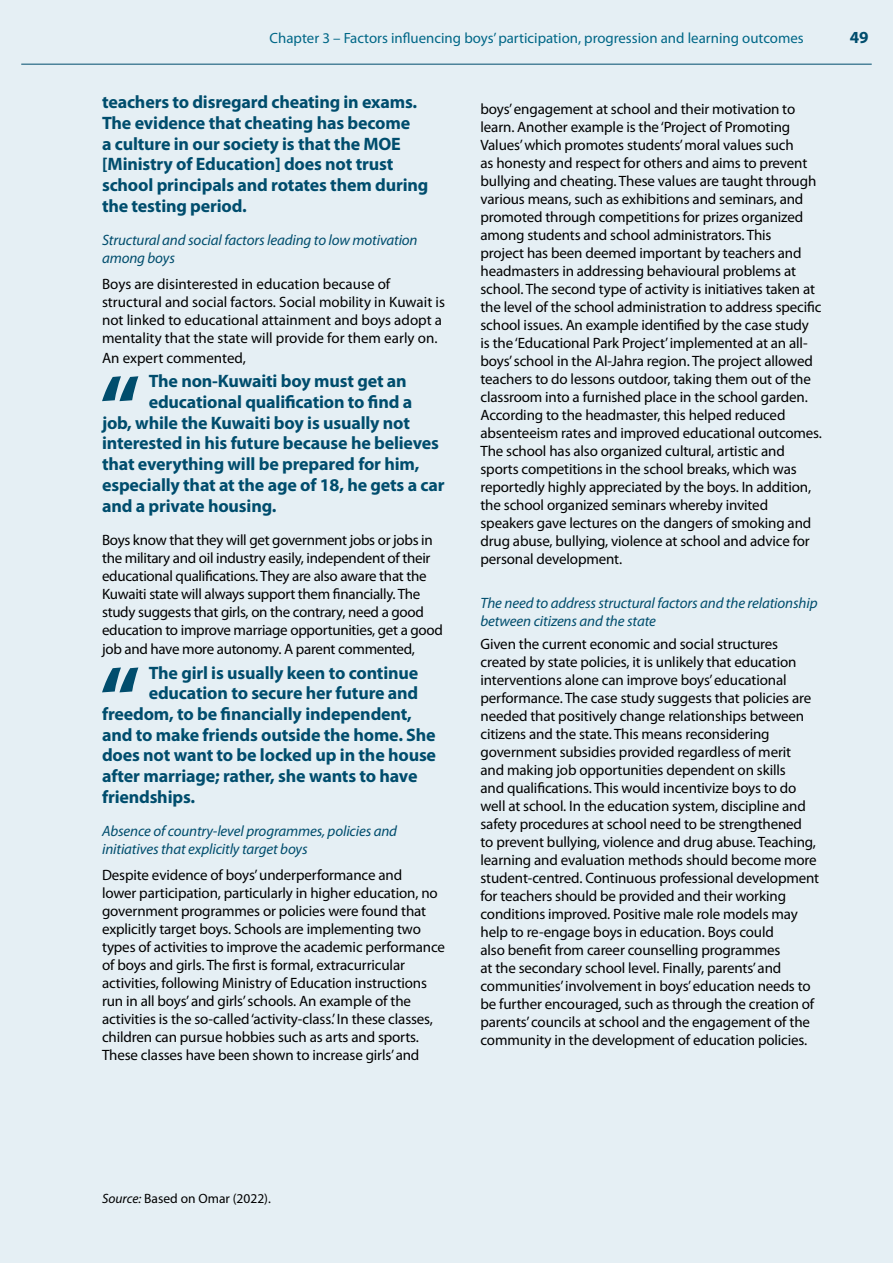
<style>
.page{position:relative;width:893px;height:1263px;background:#e5eff4}
.page>*{position:absolute;margin:0;border:0;box-sizing:border-box;transform-origin:0 0}
.t1{font:700 89.25px "Myriad Pro";color:#004d6d}
.t2{font:700 18px/20.7px "Myriad Pro";letter-spacing:-.01em;color:#004d6d}
.t3{font:700 16.95px "Myriad Pro";color:#004d6d}
.t4{font:15px/18px "Myriad Pro";letter-spacing:-.01em;color:#000}
.t5{font:italic 15px/18px "Myriad Pro";letter-spacing:-.01em;color:#004d6d}
.t6{font:14.85px "Myriad Pro";color:#006787}
.t7{font:13.5px "Myriad Pro";color:#000}
.s1{font-style:italic}
</style>
<div class="page">
<hr style="left:21px;top:64px;width:851px;height:1px;background:#004d6d">
<p class="t6" style="left:270px;top:28px;width:536px">Chapter 3 – Factors influencing boys’ participation, progression and learning outcomes</p>
<p class="t3" style="left:850px;top:26px;width:20px">49</p>
<p class="t2" style="left:102px;top:91px;width:328px">teachers to disregard cheating in exams.<br>The evidence that cheating has become<br>a culture in our society is that the MOE [Ministry of Education] does not trust school principals and rotates them during the testing period.</p>
<p class="t5" style="left:102px;top:231px;width:317px">Structural and social factors leading to low motivation among boys</p>
<p class="t4" style="left:102px;top:275px;width:344px">Boys are disinterested in education because of structural and social factors. Social mobility in Kuwait is not linked to educational attainment and boys adopt a mentality that the state will provide for them early on.</p>
<p class="t4" style="left:102px;top:349px;width:145px">An expert commented,</p>
<h1 class="t1" style="left:100px;top:350px;width:42px">“</h1>
<p class="t2" style="left:149px;top:370px;width:260px">The non-Kuwaiti boy must get an</p>
<p class="t2" style="left:149px;top:391px;width:265px">educational qualification to find a</p>
<p class="t2" style="left:102px;top:412px;width:310px">job, while the Kuwaiti boy is usually not</p>
<p class="t2" style="left:102px;top:432px;width:338px">interested in his future because he believes</p>
<p class="t2" style="left:102px;top:453px;width:319px">that everything will be prepared for him,</p>
<p class="t2" style="left:102px;top:474px;width:344px">especially that at the age of 18, he gets a car</p>
<p class="t2" style="left:102px;top:495px;width:176px">and a private housing.</p>
<p class="t4" style="left:102px;top:530px;width:342px">Boys know that they will get government jobs or jobs in the military and oil industry easily, independent of their educational qualifications. They are also aware that the Kuwaiti state will always support them financially. The study suggests that girls, on the contrary, need a good education to improve marriage opportunities, get a good</p>
<p class="t4" style="left:102px;top:640px;width:314px">job and have more autonomy. A parent commented,</p>
<h1 class="t1" style="left:100px;top:641px;width:42px">“</h1>
<p class="t2" style="left:149px;top:661px;width:271px">The girl is usually keen to continue</p>
<p class="t2" style="left:149px;top:682px;width:271px">education to secure her future and</p>
<p class="t2" style="left:102px;top:703px;width:311px">freedom, to be financially independent,</p>
<p class="t2" style="left:102px;top:724px;width:335px">and to make friends outside the home. She</p>
<p class="t2" style="left:102px;top:744px;width:336px">does not want to be locked up in the house</p>
<p class="t2" style="left:102px;top:765px;width:317px">after marriage; rather, she wants to have</p>
<p class="t2" style="left:102px;top:786px;width:95px">friendships.</p>
<p class="t5" style="left:102px;top:821px;width:297px">Absence of country-level programmes, policies and initiatives that explicitly target boys</p>
<p class="t4" style="left:102px;top:866px;width:345px">Despite evidence of boys’ underperformance and<br>lower participation, particularly in higher education, no government programmes or policies were found that explicitly target boys. Schools are implementing two types of activities to improve the academic performance of boys and girls. The first is formal, extracurricular activities, following Ministry of Education instructions run in all boys’ and girls’ schools. An example of the activities is the so-called ‘activity-class.’ In these classes, children can pursue hobbies such as arts and sports.<br>These classes have been shown to increase girls’ and</p>
<p class="t4" style="left:480px;top:100px;width:343px">boys’ engagement at school and their motivation to learn. Another example is the ‘Project of Promoting Values’ which promotes students’ moral values such<br>as honesty and respect for others and aims to prevent bullying and cheating. These values are taught through various means, such as exhibitions and seminars, and promoted through competitions for prizes organized among students and school administrators. This<br>project has been deemed important by teachers and headmasters in addressing behavioural problems at school. The second type of activity is initiatives taken at the level of the school administration to address specific school issues. An example identified by the case study<br>is the ‘Educational Park Project’ implemented at an all&shy;boys’ school in the Al-Jahra region. The project allowed teachers to do lessons outdoor, taking them out of the classroom into a furnished place in the school garden.<br>According to the headmaster, this helped reduced absenteeism rates and improved educational outcomes.<br>The school has also organized cultural, artistic and sports competitions in the school breaks, which was reportedly highly appreciated by the boys. In addition, the school organized seminars whereby invited speakers gave lectures on the dangers of smoking and drug abuse, bullying, violence at school and advice for personal development.</p>
<p class="t5" style="left:480px;top:594px;width:339px">The need to address structural factors and the relationship between citizens and the state</p>
<p class="t4" style="left:480px;top:634px;width:340px">Given the current economic and social structures created by state policies, it is unlikely that education interventions alone can improve boys’ educational performance. The case study suggests that policies are needed that positively change relationships between citizens and the state. This means reconsidering government subsidies provided regardless of merit<br>and making job opportunities dependent on skills<br>and qualifications. This would incentivize boys to do well at school. In the education system, discipline and safety procedures at school need to be strengthened<br>to prevent bullying, violence and drug abuse. Teaching, learning and evaluation methods should become more student-centred. Continuous professional development for teachers should be provided and their working conditions improved. Positive male role models may help to re-engage boys in education. Boys could<br>also benefit from career counselling programmes<br>at the secondary school level. Finally, parents’ and communities’ involvement in boys’ education needs to be further encouraged, such as through the creation of parents’ councils at school and the engagement of the community in the development of education policies.</p>
<p class="t7" style="left:102px;top:1190px;width:170px"><span class="s1">Source:</span> Based on Omar (2022).</p>
</div>
